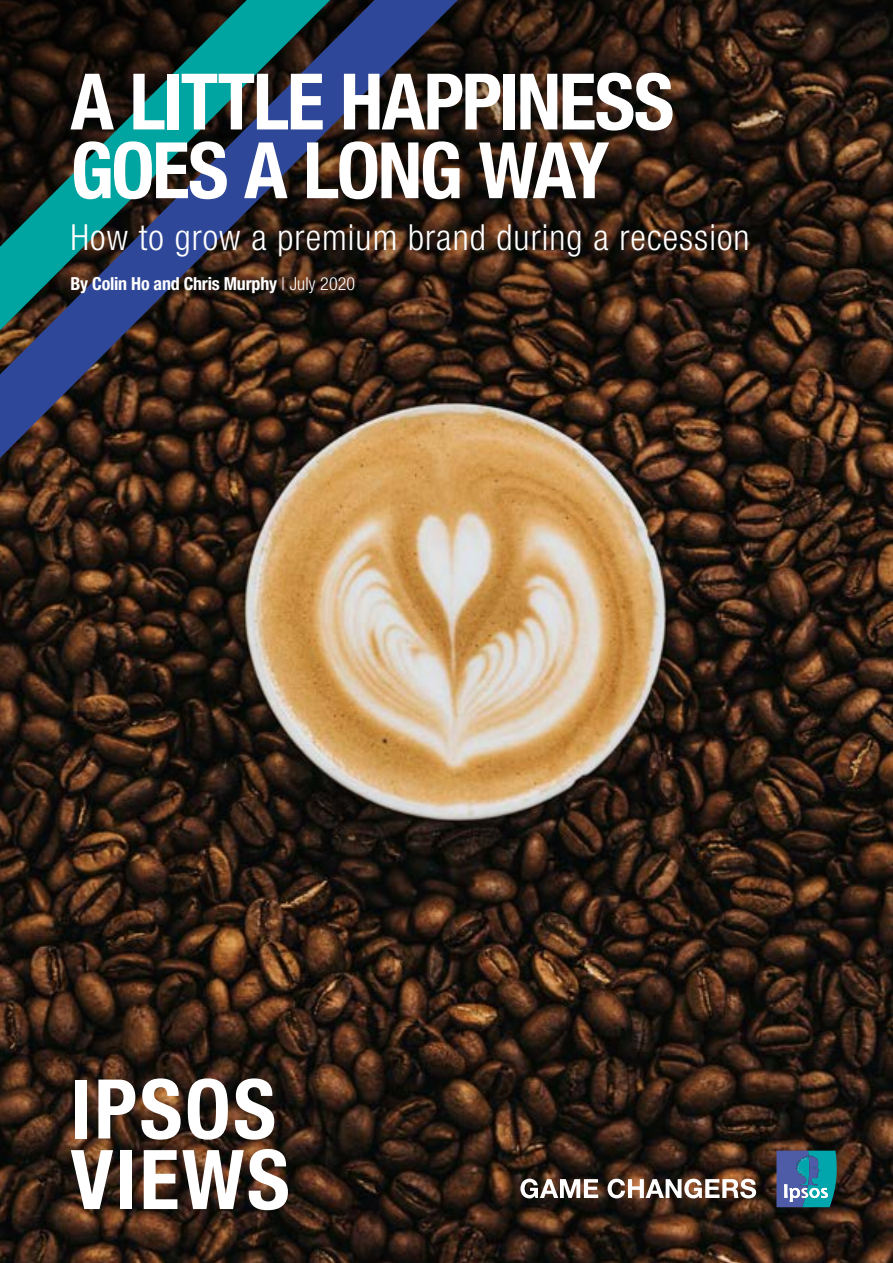
<style>
.page{position:relative;width:893px;height:1263px;background:#fff}
.page>*{position:absolute;margin:0;border:0;box-sizing:border-box;transform-origin:0 0}
.t1{font:700 condensed 82.5px/70.5px "Helvetica Neue LT Std";letter-spacing:.03em;color:#fff}
.t2{font:700 condensed 78px/68.7px "Helvetica Neue LT Std";letter-spacing:-.03em;color:#fff}
.t3{font:300 condensed 36px "Helvetica Neue LT Std";letter-spacing:.03em;color:#fff}
.t4{font:700 condensed 18px "Helvetica Neue LT Std";letter-spacing:-.01em;color:#fff}
.s1{font-weight:300}
</style>
<div class="page">
<img style="left:0;top:444px;width:893px;height:819px">
<svg style="left:458px;top:0;width:435px;height:444px;background:#332115"></svg>
<svg style="left:0;top:0;width:458px;height:458px;background:#2a353a"></svg>
<svg style="left:776px;top:1151px;width:62px;height:56px;background:#3b82a5"></svg>
<svg style="left:520px;top:1179px;width:236px;height:19px"></svg>
<h2 class="t2" style="left:71px;top:66px;width:605px">A LITTLE HAPPINESS<br>GOES A LONG WAY</h2>
<p class="t3" style="left:71px;top:217px;width:680px">How to grow a premium brand during a recession</p>
<p class="t4" style="left:71px;top:273px;width:286px">By Colin Ho and Chris Murphy <span class="s1">| July 2020</span></p>
<h1 class="t1" style="left:71px;top:1073px;width:221px">IPSOS<br>VIEWS</h1>
</div>
